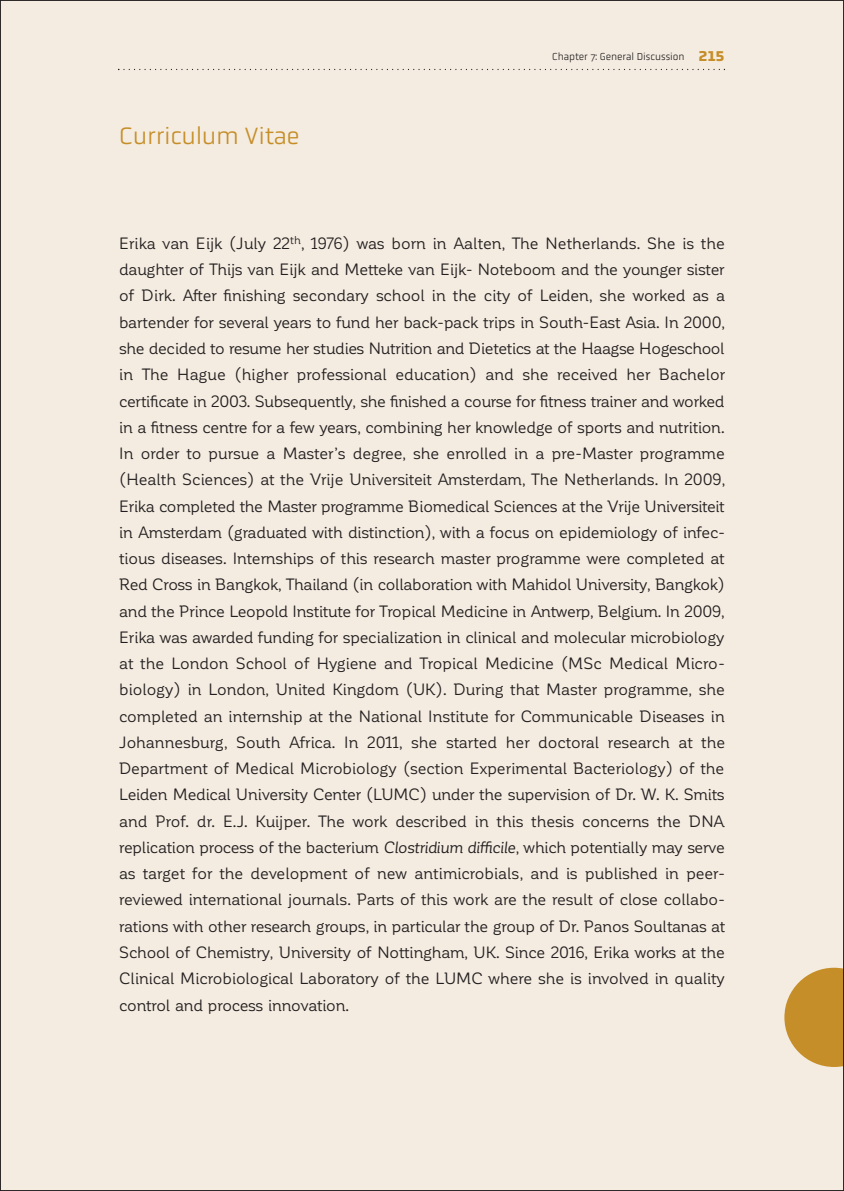
<style>
.page{position:relative;width:844px;height:1191px;background:#fff}
.page>*{position:absolute;margin:0;border:0;box-sizing:border-box;transform-origin:0 0}
.t1{font:300 24.5px "Obvia";letter-spacing:-.015em;color:#c68e28}
.t2{font:16.1px/26.2px "Corporative Soft";letter-spacing:-.015em;color:#231f20;text-align:justify}
.t3{font:700 14.35px "Obvia";color:#c68e28}
.t4{font:300 10.5px "Obvia";color:#231f20;scale:.96 1}
.s1{font-style:italic}
</style>
<div class="page">
<div style="left:0;top:0;width:843px;height:1191px;background:#f4ece1"></div>
<svg style="left:118px;top:69px;width:606px;height:1px"></svg>
<svg style="left:784px;top:967px;width:57px;height:100px"></svg>
<p class="t1" style="left:119px;top:126px;width:182px">Curriculum Vitae</p>
<p class="t4" style="left:552px;top:53px;width:140px">Chapter 7: General Discussion</p>
<p class="t3" style="left:698px;top:51px;width:27px">215</p>
<p class="t2" style="left:119px;top:232px;width:607px">Erika van Eijk (July 22<sup>th</sup>, 1976) was born in Aalten, The Netherlands. She is the daughter of Thijs van Eijk and Metteke van Eijk- Noteboom and the younger sister of Dirk. After finishing secondary school in the city of Leiden, she worked as a bartender for several years to fund her back-pack trips in South-East Asia. In 2000, she decided to resume her studies Nutrition and Dietetics at the Haagse Hogeschool in The Hague (higher professional education) and she received her Bachelor certificate in 2003. Subsequently, she finished a course for fitness trainer and worked in a fitness centre for a few years, combining her knowledge of sports and nutrition.<br>In order to pursue a Master’s degree, she enrolled in a pre-Master programme (Health Sciences) at the Vrije Universiteit Amsterdam, The Netherlands. In 2009, Erika completed the Master programme Biomedical Sciences at the Vrije Universiteit in Amsterdam (graduated with distinction), with a focus on epidemiology of infec&shy;tious diseases. Internships of this research master programme were completed at Red Cross in Bangkok, Thailand (in collaboration with Mahidol University, Bangkok) and the Prince Leopold Institute for Tropical Medicine in Antwerp, Belgium. In 2009, Erika was awarded funding for specialization in clinical and molecular microbiology at the London School of Hygiene and Tropical Medicine (MSc Medical Micro - biology) in London, United Kingdom (UK). During that Master programme, she completed an internship at the National Institute for Communicable Diseases in Johannesburg, South Africa. In 2011, she started her doctoral research at the Department of Medical Microbiology (section Experimental Bacteriology) of the Leiden Medical University Center (LUMC) under the supervision of Dr. W. K. Smits and Prof. dr. E.J. Kuijper. The work described in this thesis concerns the DNA replication process of the bacterium <span class="s1">Clostridium difficile</span>, which potentially may serve as target for the development of new antimicrobials, and is published in peer&shy;reviewed international journals. Parts of this work are the result of close collabo - rations with other research groups, in particular the group of Dr. Panos Soultanas at School of Chemistry, University of Nottingham, UK. Since 2016, Erika works at the Clinical Microbiological Laboratory of the LUMC where she is involved in quality control and process innovation.</p>
</div>
